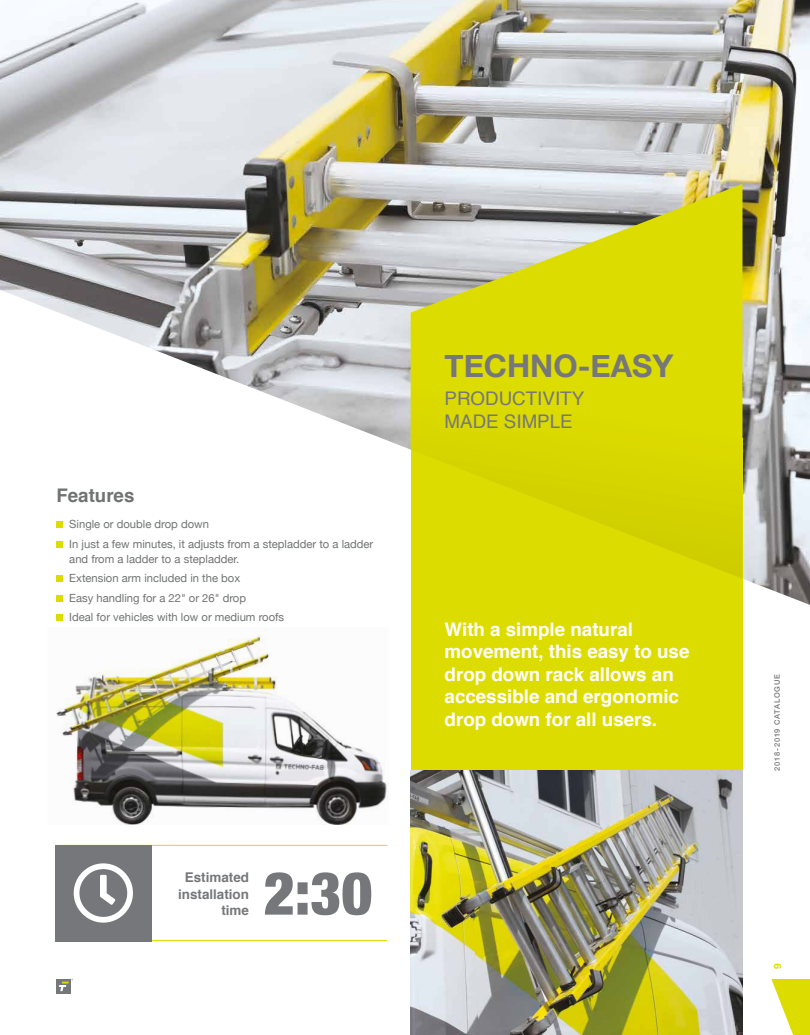
<style>
.page{position:relative;width:810px;height:1035px;background:#fff}
.page>*{position:absolute;margin:0;border:0;box-sizing:border-box;transform-origin:0 0}
.t1{font:900 condensed 59.75px "Helvetica Neue";color:#76777a}
.t2{font:700 31.25px "Helvetica Neue";color:#76777a}
.t3{font:700 18.75px/22.5px "Helvetica";color:#fff}
.t4{font:18.75px/22.5px "Helvetica";color:#76777a}
.t5{font:700 18.75px "Helvetica";color:#717373}
.t6{font:700 13.38px/16.1px "Helvetica";color:#76777a;text-align:right}
.t7{font:11.25px/19.5px "Helvetica Neue";color:#717373}
.t8{font:700 10px "Helvetica Neue";color:#dddc00}
.t9{font:500 7.5px "Helvetica Neue";letter-spacing:.1em;color:#76777a}
</style>
<div class="page">
<div style="left:56px;top:979px;width:15px;height:14px;background:#76777a"></div>
<svg style="left:59px;top:979px;width:14px;height:12px"></svg>
<svg style="left:771px;top:979px;width:39px;height:56px"></svg>
<img style="left:0;top:0;width:810px;height:605px">
<div style="left:56px;top:521px;width:7px;height:7px;background:#dddc00"></div>
<div style="left:56px;top:541px;width:7px;height:7px;background:#dddc00"></div>
<div style="left:56px;top:575px;width:7px;height:7px;background:#dddc00"></div>
<div style="left:56px;top:595px;width:7px;height:7px;background:#dddc00"></div>
<div style="left:56px;top:614px;width:7px;height:7px;background:#dddc00"></div>
<div style="left:411px;top:439px;width:331px;height:346px;background:#dddc00"></div>
<img style="left:411px;top:771px;width:331px;height:264px">
<img style="left:56px;top:635px;width:331px;height:190px">
<hr style="left:55px;top:940px;width:332px;height:1px;background:#dddc00">
<hr style="left:55px;top:845px;width:332px;height:1px;background:#dddc00">
<div style="left:55px;top:845px;width:96px;height:96px;background:#76777a"></div>
<svg style="left:74px;top:863px;width:59px;height:60px"></svg>
<img style="left:411px;top:184px;width:331px;height:394px">
<h3 class="t5" style="left:56px;top:480px;width:80px">Features</h3>
<p class="t7" style="left:69px;top:515px;width:306px">Single or double drop down<br>In just a few minutes, it adjusts from a stepladder to a ladder</p>
<p class="t7" style="left:69px;top:549px;width:216px">and from a ladder to a stepladder.<br>Extension arm included in the box<br>Easy handling for a 22" or 26" drop<br>Ideal for vehicles with low or medium roofs</p>
<p class="t6" style="left:178px;top:870px;width:72px">Estimated installation time</p>
<h1 class="t1" style="left:264px;top:844px;width:110px">2:30</h1>
<h2 class="t2" style="left:445px;top:341px;width:230px">TECHNO-EASY</h2>
<h3 class="t4" style="left:445px;top:388px;width:141px">PRODUCTIVITY<br>MADE SIMPLE</h3>
<h3 class="t3" style="left:445px;top:618px;width:246px">With a simple natural movement, this easy to use drop down rack allows an accessible and ergonomic drop down for all users.</h3>
<p class="t9" style="left:771px;top:771px;width:98px;rotate:-90deg">2018-2019 CATALOGUE</p>
<p class="t8" style="left:770px;top:969px;width:7px;rotate:-90deg">9</p>
</div>
